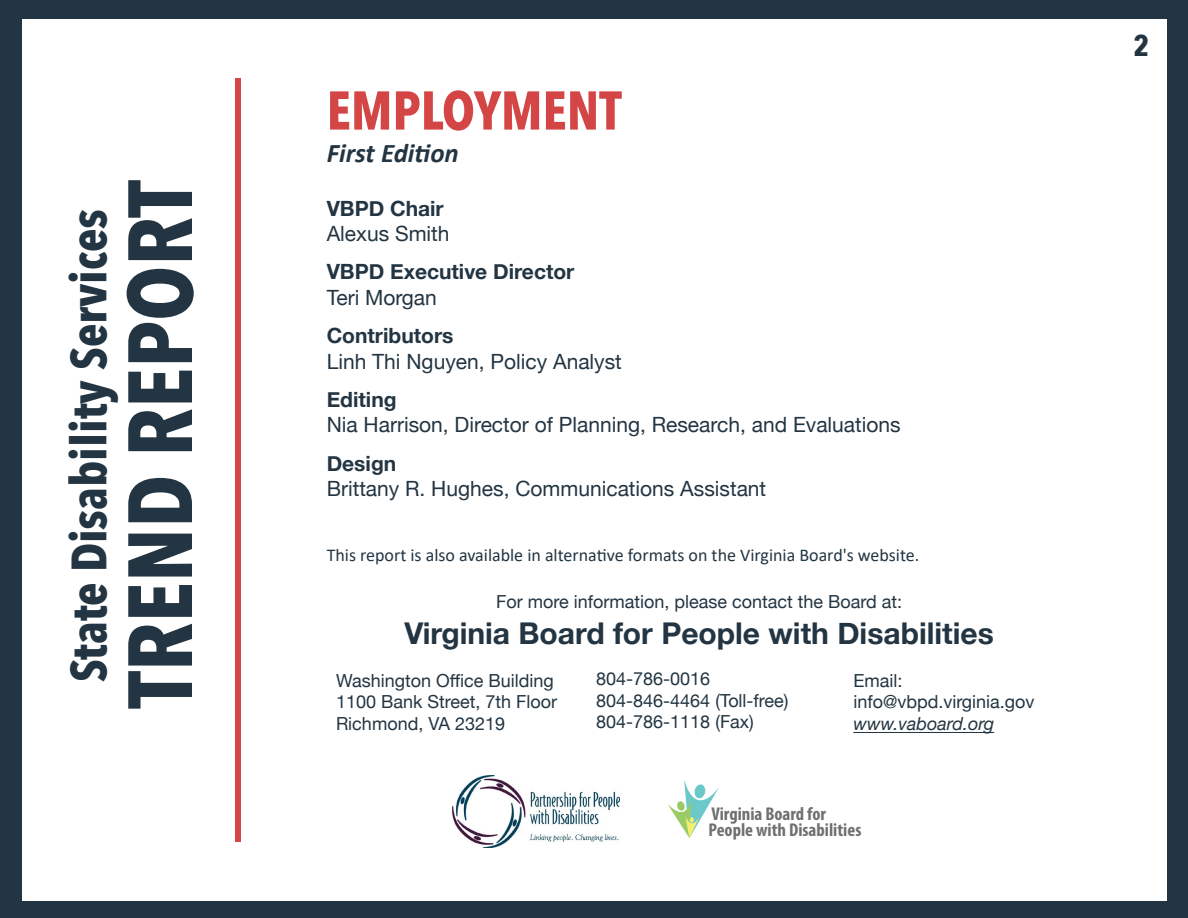
<style>
.page{position:relative;width:1188px;height:918px;background:#233542}
.page>*{position:absolute;margin:0;border:0;box-sizing:border-box;transform-origin:0 0}
.t1{font:700 90px "Avenir Next Condensed";color:#233542}
.t2{font:700 54px "Avenir Next Condensed";color:#d44645}
.t3{font:700 49.5px "Avenir Next Condensed";color:#233542}
.t4{font:700 30px "Helvetica Neue";color:#233542}
.t5{font:700 30px "Avenir Next Condensed";color:#233542}
.t6{font:italic 700 27px "Calibri";color:#233542}
.t7{font:21px "Helvetica Neue";color:#233542}
.t8{font:700 21px "Helvetica Neue";color:#233542}
.t9{font:700 condensed 18.6px/16.5px "Myriad Pro";color:#707071}
.t10{font:18px "Helvetica Neue";color:#233542}
.t11{font:18px "Calibri";color:#233542}
.t12{font:italic 18px "Helvetica Neue";color:#233542}
</style>
<div class="page">
<div style="left:22px;top:20px;width:1144px;height:881px;background:#fff"></div>
<hr style="left:853px;top:732px;width:141px;height:1px;background:#233542">
<img style="left:453px;top:775px;width:166px;height:73px">
<svg style="left:667px;top:780px;width:52px;height:58px"></svg>
<div style="left:235px;top:79px;width:5px;height:763px;background:#d44646"></div>
<h1 class="t3" style="left:59px;top:682px;width:475px;rotate:-90deg">State Disability Services</h1>
<h1 class="t1" style="left:105px;top:709px;width:530px;rotate:-90deg">TREND REPORT</h1>
<h1 class="t2" style="left:327px;top:78px;width:297px">EMPLOYMENT</h1>
<p class="t6" style="left:327px;top:134px;width:134px">First Edition</p>
<p class="t8" style="left:327px;top:192px;width:119px">VBPD Chair</p>
<p class="t7" style="left:327px;top:218px;width:124px">Alexus Smith</p>
<p class="t8" style="left:327px;top:255px;width:249px">VBPD Executive Director</p>
<p class="t7" style="left:327px;top:282px;width:112px">Teri Morgan</p>
<p class="t8" style="left:327px;top:319px;width:128px">Contributors</p>
<p class="t7" style="left:327px;top:346px;width:297px">Linh Thi Nguyen, Policy Analyst</p>
<p class="t8" style="left:327px;top:383px;width:71px">Editing</p>
<p class="t7" style="left:327px;top:410px;width:576px">Nia Harrison, Director of Planning, Research, and Evaluations</p>
<p class="t8" style="left:327px;top:447px;width:71px">Design</p>
<p class="t7" style="left:327px;top:474px;width:441px">Brittany R. Hughes, Communications Assistant</p>
<p class="t11" style="left:327px;top:543px;width:594px">This report is also available in alternative formats on the Virginia Board's website.</p>
<p class="t10" style="left:496px;top:588px;width:408px">For more information, please contact the Board at:</p>
<p class="t4" style="left:404px;top:609px;width:591px">Virginia Board for People with Disabilities</p>
<p class="t10" style="left:336px;top:667px;width:219px">Washington Office Building</p>
<p class="t10" style="left:336px;top:689px;width:223px">1100 Bank Street, 7th Floor</p>
<p class="t10" style="left:336px;top:711px;width:171px">Richmond, VA 23219</p>
<p class="t10" style="left:596px;top:666px;width:116px">804-786-0016</p>
<p class="t10" style="left:596px;top:687px;width:194px">804-846-4464 (Toll-free)</p>
<p class="t10" style="left:596px;top:709px;width:159px">804-786-1118 (Fax)</p>
<p class="t10" style="left:853px;top:667px;width:51px">Email:</p>
<p class="t10" style="left:853px;top:689px;width:183px">info@vbpd.virginia.gov</p>
<p class="t12" style="left:853px;top:710px;width:142px">www.vaboard.org</p>
<p class="t9" style="left:709px;top:805px;width:154px">Virginia Board for<br>People with Disabilities</p>
<h3 class="t5" style="left:1134px;top:27px;width:17px">2</h3>
</div>
